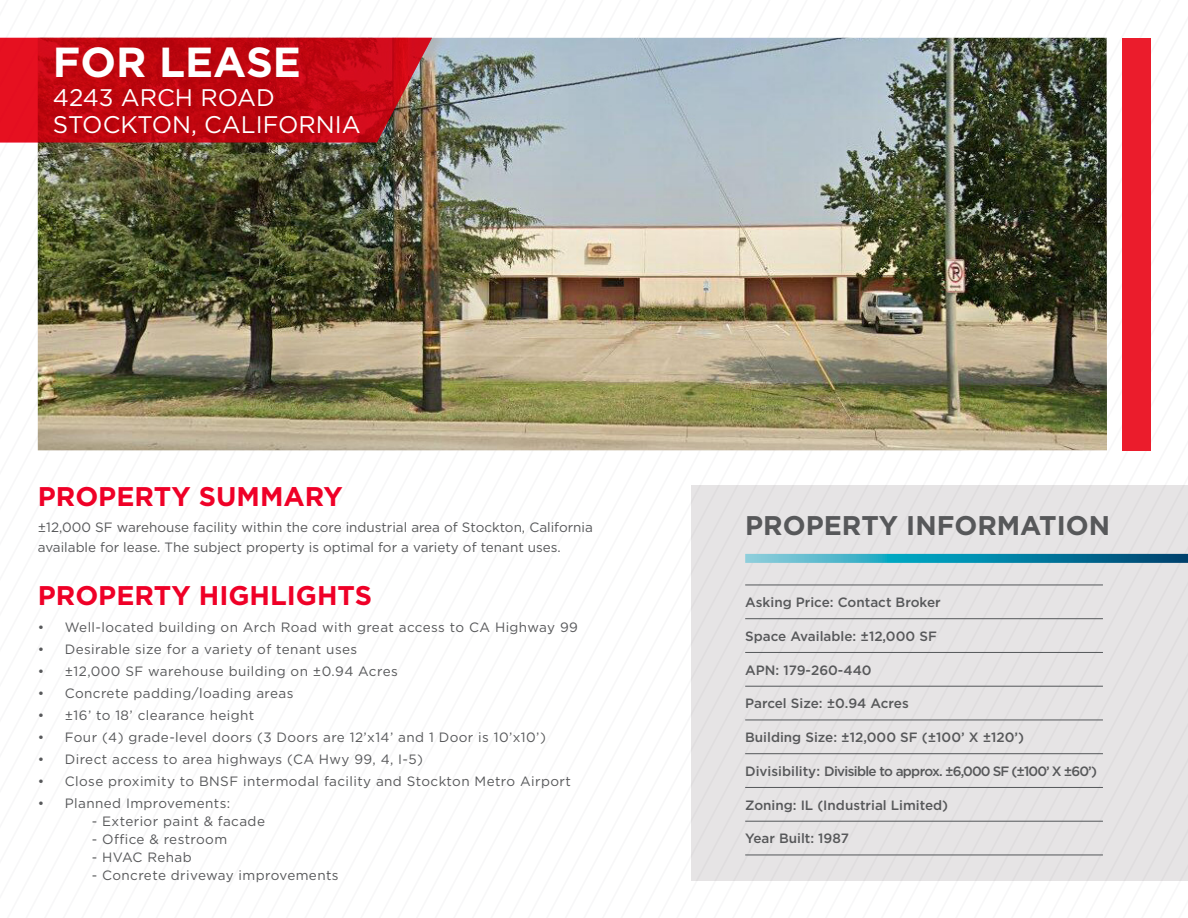
<style>
.page{position:relative;width:1188px;height:918px;background:#fff}
.page>*{position:absolute;margin:0;border:0;box-sizing:border-box;transform-origin:0 0}
.t1{font:700 42px "Gotham";color:#fff}
.t2{font:700 27px "Gotham";color:#ef0027}
.t3{font:700 27px "Gotham";color:#57585a}
.t4{font:24px/27px "Gotham";color:#fff}
.t5{font:13.5px "Gotham";letter-spacing:.03em;color:#57585a}
.Spec_Title{font:500 13.5px "Gotham";color:#57585a}
.t6{font:13.5px/19.5px "Gotham";color:#57585a}
.Spec_Title-2{font:500 13.5px "Gotham";letter-spacing:-.05em;color:#57585a}
</style>
<div class="page">
<img style="left:38px;top:38px;width:1069px;height:412px">
<div style="left:1122px;top:38px;width:29px;height:412px;background:#eb1c2c"></div>
<div style="left:691px;top:485px;width:497px;height:395px;background:#e6e4e5"></div>
<svg style="left:745px;top:554px;width:443px;height:9px;background:#208eac"></svg>
<hr style="left:745px;top:585px;width:358px;height:1px;background:#54575a">
<hr style="left:745px;top:618px;width:358px;height:1px;background:#54575a">
<hr style="left:745px;top:652px;width:358px;height:1px;background:#54575a">
<hr style="left:745px;top:686px;width:358px;height:1px;background:#54575a">
<hr style="left:745px;top:720px;width:358px;height:1px;background:#54575a">
<hr style="left:745px;top:753px;width:358px;height:1px;background:#54575a">
<hr style="left:745px;top:787px;width:358px;height:1px;background:#54575a">
<hr style="left:745px;top:821px;width:358px;height:1px;background:#54575a">
<hr style="left:745px;top:855px;width:358px;height:1px;background:#54575a">
<svg style="left:0;top:38px;width:432px;height:104px;background:#c00d16"></svg>
<p class="t1" style="left:53px;top:35px;width:250px">FOR LEASE</p>
<p class="t4" style="left:53px;top:84px;width:309px">4243 ARCH ROAD<br>STOCKTON, CALIFORNIA</p>
<p class="t2" style="left:38px;top:479px;width:307px">PROPERTY SUMMARY</p>
<p class="t6" style="left:38px;top:517px;width:557px">±12,000 SF warehouse facility within the core industrial area of Stockton, California available for lease. The subject property is optimal for a variety of tenant uses.</p>
<p class="t2" style="left:38px;top:578px;width:336px">PROPERTY HIGHLIGHTS</p>
<p class="t5" style="left:38px;top:619px;width:542px">• Well-located building on Arch Road with great access to CA Highway 99</p>
<p class="t5" style="left:38px;top:641px;width:321px">• Desirable size for a variety of tenant uses</p>
<p class="t5" style="left:38px;top:663px;width:362px">• ±12,000 SF warehouse building on ±0.94 Acres</p>
<p class="t5" style="left:38px;top:685px;width:257px">• Concrete padding/loading areas</p>
<p class="t5" style="left:38px;top:707px;width:218px">• ±16’ to 18’ clearance height</p>
<p class="t5" style="left:38px;top:729px;width:510px">• Four (4) grade-level doors (3 Doors are 12’x14’ and 1 Door is 10’x10’)</p>
<p class="t5" style="left:38px;top:751px;width:387px">• Direct access to area highways (CA Hwy 99, 4, I-5)</p>
<p class="t5" style="left:38px;top:773px;width:535px">• Close proximity to BNSF intermodal facility and Stockton Metro Airport</p>
<p class="t5" style="left:38px;top:795px;width:194px">• Planned Improvements:</p>
<p class="t5" style="left:92px;top:813px;width:175px">- Exterior paint &amp; facade</p>
<p class="t5" style="left:92px;top:831px;width:137px">- Office &amp; restroom</p>
<p class="t5" style="left:92px;top:849px;width:101px">- HVAC Rehab</p>
<p class="t5" style="left:92px;top:867px;width:248px">- Concrete driveway improvements</p>
<p class="t3" style="left:745px;top:508px;width:366px">PROPERTY INFORMATION</p>
<p class="Spec_Title" style="left:745px;top:594px;width:197px">Asking Price: Contact Broker</p>
<p class="Spec_Title" style="left:745px;top:627px;width:193px">Space Available: ±12,000 SF</p>
<p class="Spec_Title" style="left:745px;top:661px;width:128px">APN: 179-260-440</p>
<p class="Spec_Title" style="left:745px;top:695px;width:165px">Parcel Size: ±0.94 Acres</p>
<p class="Spec_Title" style="left:745px;top:729px;width:281px">Building Size: ±12,000 SF (±100’ X ±120’)</p>
<p class="Spec_Title-2" style="left:745px;top:762px;width:353px">Divisibility: Divisible to approx. ±6,000 SF (±100’ X ±60’)</p>
<p class="Spec_Title" style="left:745px;top:796px;width:205px">Zoning: IL (Industrial Limited)</p>
<p class="Spec_Title" style="left:745px;top:830px;width:105px">Year Built: 1987</p>
</div>
